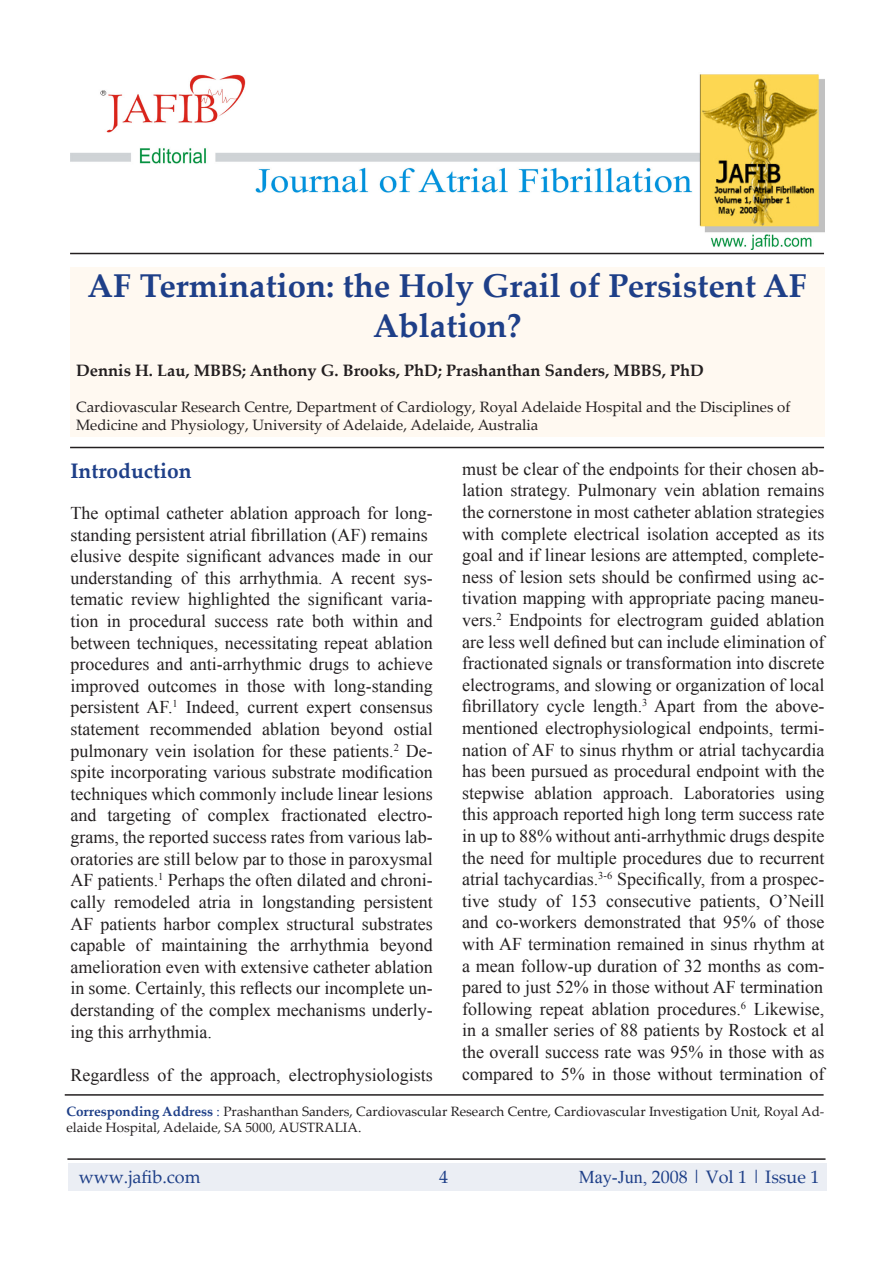
<style>
.page{position:relative;width:893px;height:1263px;background:#fff}
.page>*{position:absolute;margin:0;border:0;box-sizing:border-box;transform-origin:0 0}
.authors{font:700 33px "Palatino Linotype";color:#1e3f88}
.sectionheader{font:700 21px "Palatino Linotype";color:#1e3f88}
.t1{font:18px/21.6px "Times New Roman";color:#231f20;text-align:justify}
.pgheader{font:18px "Palatino Linotype";color:#1e3f88}
.authors-2{font:700 16.5px "Palatino Linotype";color:#231f20}
.authors-3{font:15px "Palatino Linotype";color:#231f20}
.body_small{font:13.5px/16.2px "Palatino Linotype";color:#231f20}
.s1{font-weight:700;color:#1e3f88}
.s2{color:#1e3f88}
.s3{font-family:"Times New Roman"}
</style>
<div class="page">
<hr style="left:67px;top:1158px;width:758px;height:2px;background:#231f20">
<hr style="left:70px;top:447px;width:754px;height:1px;background:#231f20">
<hr style="left:65px;top:1094px;width:759px;height:2px;background:#231f20">
<div style="left:70px;top:267px;width:755px;height:169px;background:#fff9f1"></div>
<div style="left:68px;top:1163px;width:759px;height:27px;background:#ebeef4"></div>
<img style="left:70px;top:74px;width:754px;height:176px">
<hr style="left:70px;top:253px;width:754px;height:1px;background:#231f20">
<p class="authors" style="left:87px;top:262px;width:721px">AF Termination: the Holy Grail of Persistent AF</p>
<p class="authors" style="left:373px;top:302px;width:150px">Ablation?</p>
<p class="authors-2" style="left:76px;top:359px;width:629px">Dennis H. Lau, MBBS; Anthony G. Brooks, PhD; Prashanthan Sanders, MBBS, PhD</p>
<p class="authors-3" style="left:76px;top:397px;width:716px">Cardiovascular Research Centre, Department of Cardiology, Royal Adelaide Hospital and the Disciplines of</p>
<p class="authors-3" style="left:76px;top:415px;width:464px">Medicine and Physiology, University of Adelaide, Adelaide, Australia</p>
<p class="sectionheader" style="left:70px;top:456px;width:123px">Introduction</p>
<p class="t1" style="left:70px;top:502px;width:364px">The optimal catheter ablation approach for long&shy;standing persistent atrial fibrillation (AF) remains</p>
<p class="t1" style="left:70px;top:545px;width:364px">elusive despite significant advances made in our understanding of this arrhythmia. A recent sys&shy;tematic review highlighted the significant varia&shy;tion in procedural success rate both within and between techniques, necessitating repeat ablation procedures and anti-arrhythmic drugs to achieve improved outcomes in those with long-standing persistent AF.<sup>1</sup> Indeed, current expert consensus statement recommended ablation beyond ostial pulmonary vein isolation for these patients.<sup>2</sup> De&shy;spite incorporating various substrate modification techniques which commonly include linear lesions and targeting of complex fractionated electro&shy;grams, the reported success rates from various lab&shy;oratories are still below par to those in paroxysmal AF patients.<sup>1</sup> Perhaps the often dilated and chroni&shy;cally remodeled atria in longstanding persistent AF patients harbor complex structural substrates capable of maintaining the arrhythmia beyond amelioration even with extensive catheter ablation in some. Certainly, this reflects our incomplete un&shy;derstanding of the complex mechanisms underly&shy;ing this arrhythmia.</p>
<p class="t1" style="left:70px;top:1063px;width:364px">Regardless of the approach, electrophysiologists</p>
<p class="t1" style="left:462px;top:458px;width:364px">must be clear of the endpoints for their chosen ab&shy;lation strategy. Pulmonary vein ablation remains the cornerstone in most catheter ablation strategies</p>
<p class="t1" style="left:462px;top:522px;width:364px">with complete electrical isolation accepted as its goal and if linear lesions are attempted, complete&shy;ness of lesion sets should be confirmed using ac&shy;tivation mapping with appropriate pacing maneu&shy;vers.<sup>2</sup> Endpoints for electrogram guided ablation are less well defined but can include elimination of fractionated signals or transformation into discrete electrograms, and slowing or organization of local fibrillatory cycle length.<sup>3</sup> Apart from the above&shy;mentioned electrophysiological endpoints, termi&shy;nation of AF to sinus rhythm or atrial tachycardia has been pursued as procedural endpoint with the stepwise ablation approach. Laboratories using this approach reported high long term success rate in up to 88% without anti-arrhythmic drugs despite the need for multiple procedures due to recurrent atrial tachycardias.<sup>3-6</sup> Specifically, from a prospec&shy;tive study of 153 consecutive patients, O’Neill and co-workers demonstrated that 95% of those with AF termination remained in sinus rhythm at a mean follow-up duration of 32 months as com&shy;pared to just 52% in those without AF termination</p>
<p class="t1" style="left:462px;top:998px;width:364px">following repeat ablation procedures.<sup>6</sup> Likewise, in a smaller series of 88 patients by Rostock et al the overall success rate was 95% in those with as compared to 5% in those without termination of</p>
<p class="body_small" style="left:66px;top:1103px;width:759px"><span class="s1">Corresponding Address</span> <span class="s2">:</span> Prashanthan Sanders, Cardiovascular Research Centre, Cardiovascular Investigation Unit, Royal Ad&shy;elaide Hospital, Adelaide, SA 5000, AUSTRALIA.</p>
<p class="pgheader" style="left:79px;top:1164px;width:123px">www.jafib.com</p>
<p class="pgheader" style="left:439px;top:1164px;width:10px">4</p>
<p class="pgheader" style="left:579px;top:1164px;width:242px"><span class="s3">May-Jun,</span> 2008 | Vol 1 | Issue 1</p>
</div>
